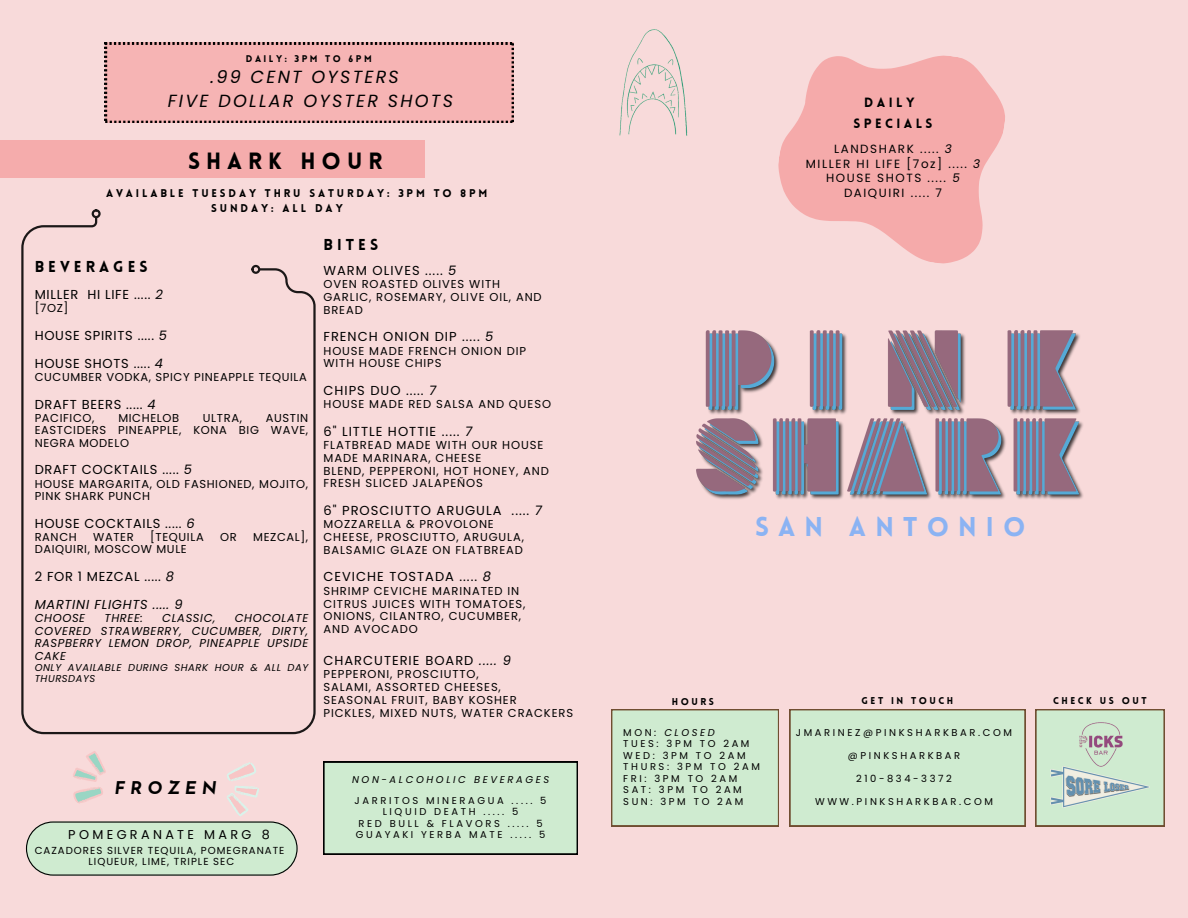
<style>
.page{position:relative;width:1188px;height:918px;background:#f8dada}
.page>*{position:absolute;margin:0;border:0;box-sizing:border-box;transform-origin:0 0}
.t1{font:900 26.4px "Lovelo";letter-spacing:.345em;color:#8bb3f3}
.t2{font:900 22.95px "Lovelo";letter-spacing:.26em;color:#000}
.t3{font:italic 17.55px "Poppins";letter-spacing:.13em;color:#000}
.t4{font:italic 700 17.55px "Josefin Sans";letter-spacing:.3em;color:#000}
.t5{font:900 15.45px "Lovelo";letter-spacing:.26em;color:#000}
.t6{font:13.05px "Poppins";letter-spacing:.08em;color:#000}
.t7{font:13.05px "Poppins";letter-spacing:.055em;color:#000}
.t8{font:italic 13.05px "Poppins";letter-spacing:.055em;color:#000}
.t9{font:900 13.05px "Lovelo";letter-spacing:.26em;color:#000}
.t10{font:12.75px "Poppins";letter-spacing:.26em;color:#000}
.t11{font:11.85px "Poppins";letter-spacing:.13em;color:#000}
.t12{font:11.55px/12.5px "Poppins";letter-spacing:.08em;color:#000;text-align:justify}
.t13{font:11.55px/12.5px "Poppins";letter-spacing:.055em;color:#000}
.t14{font:italic 11.55px/12.5px "Poppins";letter-spacing:.055em;color:#000;text-align:justify}
.t15{font:900 10.95px "Lovelo";letter-spacing:.26em;color:#000}
.t16{font:10.2px "Poppins";letter-spacing:.1em;color:#000}
.t17{font:italic 10.05px/10.8px "Poppins";letter-spacing:.055em;color:#000}
.t18{font:9.9px "Poppins";letter-spacing:.26em;color:#000}
.t19{font:italic 9.9px "Poppins";letter-spacing:.26em;color:#000}
.t20{font:900 9.6px "Lovelo";letter-spacing:.26em;color:#000}
.t21{font:900 9.45px "Lovelo";letter-spacing:.26em;color:#000}
.s1{font-style:italic}
.s2{font-style:normal}
</style>
<div class="page">
<img style="left:696px;top:330px;width:387px;height:169px">
<svg style="left:21px;top:216px;width:295px;height:519px"></svg>
<div style="left:92px;top:209px;width:9px;height:9px;border:2px solid #000;border-radius:50%"></div>
<div style="left:251px;top:265px;width:9px;height:9px;border:2px solid #000;border-radius:50%"></div>
<img style="left:619px;top:29px;width:69px;height:107px">
<div style="left:611px;top:709px;width:168px;height:117px;background:#cfebd0"></div>
<div style="left:790px;top:709px;width:235px;height:117px;background:#cfebd0"></div>
<svg style="left:1036px;top:709px;width:129px;height:117px"></svg>
<img style="left:1053px;top:709px;width:96px;height:57px">
<img style="left:1051px;top:766px;width:99px;height:42px">
<div style="left:0;top:141px;width:425px;height:37px;background:#f5acac"></div>
<div style="left:105px;top:43px;width:408px;height:80px;background:#f6b4b4"></div>
<svg style="left:778px;top:55px;width:227px;height:209px;fill:#f5aaaa"></svg>
<div style="left:324px;top:762px;width:254px;height:92px;background:#cfebd0"></div>
<svg style="left:26px;top:751px;width:271px;height:124px"></svg>
<p class="t21" style="left:246px;top:54px;width:127px">DAILY: 3PM TO 6PM</p>
<h5 class="t3" style="left:210px;top:65px;width:190px">.99 CENT OYSTERS</h5>
<p class="t3" style="left:168px;top:88px;width:287px">FIVE DOLLAR OYSTER SHOTS</p>
<p class="t2" style="left:188px;top:151px;width:196px">SHARK HOUR</p>
<p class="t15" style="left:106px;top:188px;width:383px">AVAILABLE TUESDAY THRU SATURDAY: 3PM TO 8PM</p>
<p class="t15" style="left:211px;top:204px;width:133px">SUNDAY: ALL DAY</p>
<p class="t5" style="left:35px;top:260px;width:114px">BEVERAGES</p>
<p class="t7" style="left:35px;top:285px;width:130px">MILLER HI LIFE ..... <span class="s1">2</span></p>
<p class="t12" style="left:35px;top:302px;width:35px">[7OZ]</p>
<h5 class="t7" style="left:35px;top:326px;width:134px">HOUSE SPIRITS ..... <span class="s1">5</span></h5>
<p class="t7" style="left:35px;top:354px;width:130px">HOUSE SHOTS ..... <span class="s1">4</span></p>
<p class="t13" style="left:35px;top:371px;width:274px">CUCUMBER VODKA, SPICY PINEAPPLE TEQUILA</p>
<p class="t7" style="left:35px;top:395px;width:122px">DRAFT BEERS ..... <span class="s1">4</span></p>
<p class="t13" style="left:35px;top:412px;width:61px">PACIFICO,</p>
<p class="t13" style="left:118px;top:412px;width:62px">MICHELOB</p>
<p class="t12" style="left:203px;top:412px;width:41px">ULTRA,</p>
<p class="t12" style="left:35px;top:412px;width:275px;text-indent:231px">AUSTIN EASTCIDERS PINEAPPLE, KONA BIG WAVE, NEGRA MODELO</p>
<p class="t7" style="left:35px;top:461px;width:159px">DRAFT COCKTAILS ..... <span class="s1">5</span></p>
<p class="t13" style="left:35px;top:477px;width:275px">HOUSE MARGARITA, OLD FASHIONED, MOJITO,<br>PINK SHARK PUNCH</p>
<p class="t7" style="left:35px;top:514px;width:162px">HOUSE COCKTAILS ..... <span class="s1">6</span></p>
<p class="t12" style="left:35px;top:531px;width:44px">RANCH</p>
<p class="t12" style="left:93px;top:531px;width:42px">WATER</p>
<p class="t13" style="left:150px;top:531px;width:55px">[TEQUILA</p>
<p class="t12" style="left:220px;top:531px;width:18px">OR</p>
<p class="t12" style="left:253px;top:531px;width:57px">MEZCAL],</p>
<p class="t13" style="left:35px;top:543px;width:154px">DAIQUIRI, MOSCOW MULE</p>
<p class="t7" style="left:35px;top:567px;width:141px">2 FOR 1 MEZCAL ..... <span class="s1">8</span></p>
<h4 class="t8" style="left:35px;top:595px;width:150px">MARTINI FLIGHTS ..... 9</h4>
<h4 class="t14" style="left:35px;top:612px;width:52px">CHOOSE</h4>
<h4 class="t14" style="left:105px;top:612px;width:40px">THREE:</h4>
<h4 class="t14" style="left:162px;top:612px;width:55px">CLASSIC,</h4>
<h4 class="t14" style="left:35px;top:612px;width:275px;text-indent:200px">CHOCOLATE COVERED STRAWBERRY, CUCUMBER, DIRTY, RASPBERRY LEMON DROP, PINEAPPLE UPSIDE CAKE</h4>
<h2 class="t17" style="left:35px;top:662px;width:275px">ONLY AVAILABLE DURING SHARK HOUR &amp; ALL DAY<br>THURSDAYS</h2>
<p class="t5" style="left:324px;top:239px;width:56px">BITES</p>
<p class="t6" style="left:324px;top:261px;width:134px">WARM OLIVES ..... <span class="s1">5</span></p>
<p class="t12" style="left:324px;top:278px;width:178px">OVEN ROASTED OLIVES WITH</p>
<p class="t12" style="left:324px;top:291px;width:220px">GARLIC, ROSEMARY, OLIVE OIL, AND</p>
<p class="t12" style="left:324px;top:303px;width:41px">BREAD</p>
<p class="t6" style="left:324px;top:327px;width:171px">FRENCH ONION DIP ..... <span class="s1">5</span></p>
<p class="t12" style="left:324px;top:344px;width:204px">HOUSE MADE FRENCH ONION DIP</p>
<p class="t12" style="left:324px;top:357px;width:120px">WITH HOUSE CHIPS</p>
<p class="t6" style="left:324px;top:381px;width:114px">CHIPS DUO ..... <span class="s1">7</span></p>
<p class="t12" style="left:324px;top:398px;width:229px">HOUSE MADE RED SALSA AND QUESO</p>
<p class="t6" style="left:324px;top:422px;width:150px">6" LITTLE HOTTIE ..... <span class="s1">7</span></p>
<p class="t12" style="left:324px;top:439px;width:221px">FLATBREAD MADE WITH OUR HOUSE</p>
<p class="t12" style="left:324px;top:452px;width:160px">MADE MARINARA, CHEESE</p>
<p class="t12" style="left:324px;top:464px;width:227px">BLEND, PEPPERONI, HOT HONEY, AND</p>
<p class="t12" style="left:324px;top:477px;width:161px">FRESH SLICED JALAPEÑOS</p>
<p class="t6" style="left:324px;top:501px;width:220px">6" PROSCIUTTO ARUGULA ..... <span class="s1">7</span></p>
<p class="t12" style="left:324px;top:518px;width:172px">MOZZARELLA &amp; PROVOLONE</p>
<p class="t12" style="left:324px;top:531px;width:202px">CHEESE, PROSCIUTTO, ARUGULA,</p>
<p class="t12" style="left:324px;top:544px;width:201px">BALSAMIC GLAZE ON FLATBREAD</p>
<p class="t6" style="left:324px;top:568px;width:169px">CEVICHE TOSTADA ..... <span class="s1">8</span></p>
<h6 class="t12" style="left:324px;top:585px;width:197px">SHRIMP CEVICHE MARINATED IN</h6>
<h6 class="t12" style="left:324px;top:597px;width:204px">CITRUS JUICES WITH TOMATOES,</h6>
<p class="t12" style="left:324px;top:610px;width:199px">ONIONS, CILANTRO, CUCUMBER,</p>
<p class="t12" style="left:324px;top:623px;width:96px">AND AVOCADO</p>
<p class="t6" style="left:324px;top:651px;width:189px">CHARCUTERIE BOARD <span class="s1">..... 9</span></p>
<p class="t12" style="left:324px;top:668px;width:157px">PEPPERONI, PROSCIUTTO,</p>
<p class="t12" style="left:324px;top:681px;width:179px">SALAMI, ASSORTED CHEESES,</p>
<p class="t12" style="left:324px;top:694px;width:195px">SEASONAL FRUIT, BABY KOSHER</p>
<p class="t12" style="left:324px;top:706px;width:251px">PICKLES, MIXED NUTS, WATER CRACKERS</p>
<p class="t4" style="left:114px;top:781px;width:104px">FROZEN</p>
<p class="t10" style="left:68px;top:826px;width:203px">POMEGRANATE MARG 8</p>
<p class="t16" style="left:35px;top:843px;width:251px">CAZADORES SILVER TEQUILA, POMEGRANATE</p>
<p class="t16" style="left:89px;top:854px;width:147px">LIQUEUR, LIME, TRIPLE SEC</p>
<p class="t19" style="left:352px;top:772px;width:199px">NON-ALCOHOLIC BEVERAGES</p>
<p class="t18" style="left:355px;top:793px;width:193px">JARRITOS MINERAGUA ..... 5</p>
<p class="t18" style="left:383px;top:805px;width:137px">LIQUID DEATH ..... 5</p>
<p class="t18" style="left:359px;top:817px;width:186px">RED BULL &amp; FLAVORS ..... 5</p>
<p class="t18" style="left:356px;top:828px;width:191px">GUAYAKI YERBA MATE ..... 5</p>
<p class="t9" style="left:864px;top:97px;width:52px">DAILY</p>
<p class="t9" style="left:853px;top:118px;width:81px">SPECIALS</p>
<p class="t11" style="left:834px;top:140px;width:119px">LANDSHARK ..... <span class="s1">3</span></p>
<p class="t11" style="left:806px;top:155px;width:176px">MILLER HI LIFE [7oz] ..... <span class="s1">3</span></p>
<p class="t11" style="left:826px;top:170px;width:135px">HOUSE SHOTS ..... <span class="s1">5</span></p>
<p class="t11" style="left:844px;top:185px;width:100px">DAIQUIRI ..... 7</p>
<p class="t1" style="left:755px;top:517px;width:272px">SAN ANTONIO</p>
<p class="t20" style="left:672px;top:698px;width:44px">HOURS</p>
<p class="t20" style="left:862px;top:697px;width:93px">GET IN TOUCH</p>
<p class="t20" style="left:1053px;top:697px;width:95px">CHECK US OUT</p>
<h6 class="t19" style="left:623px;top:725px;width:93px"><span class="s2">MON</span>: CLOSED</h6>
<p class="t18" style="left:623px;top:737px;width:128px">TUES: 3PM TO 2AM</p>
<p class="t18" style="left:623px;top:748px;width:124px">WED: 3PM TO 2AM</p>
<p class="t18" style="left:623px;top:760px;width:138px">THURS: 3PM TO 2AM</p>
<p class="t18" style="left:623px;top:771px;width:116px">FRI: 3PM TO 2AM</p>
<h1 class="t18" style="left:623px;top:783px;width:120px">SAT: 3PM TO 2AM</h1>
<p class="t18" style="left:623px;top:795px;width:122px">SUN: 3PM TO 2AM</p>
<p class="t18" style="left:796px;top:725px;width:218px">JMARINEZ@PINKSHARKBAR.COM</p>
<p class="t18" style="left:848px;top:748px;width:114px">@PINKSHARKBAR</p>
<p class="t18" style="left:856px;top:771px;width:97px">210-834-3372</p>
<p class="t18" style="left:815px;top:795px;width:179px">WWW.PINKSHARKBAR.COM</p>
</div>
